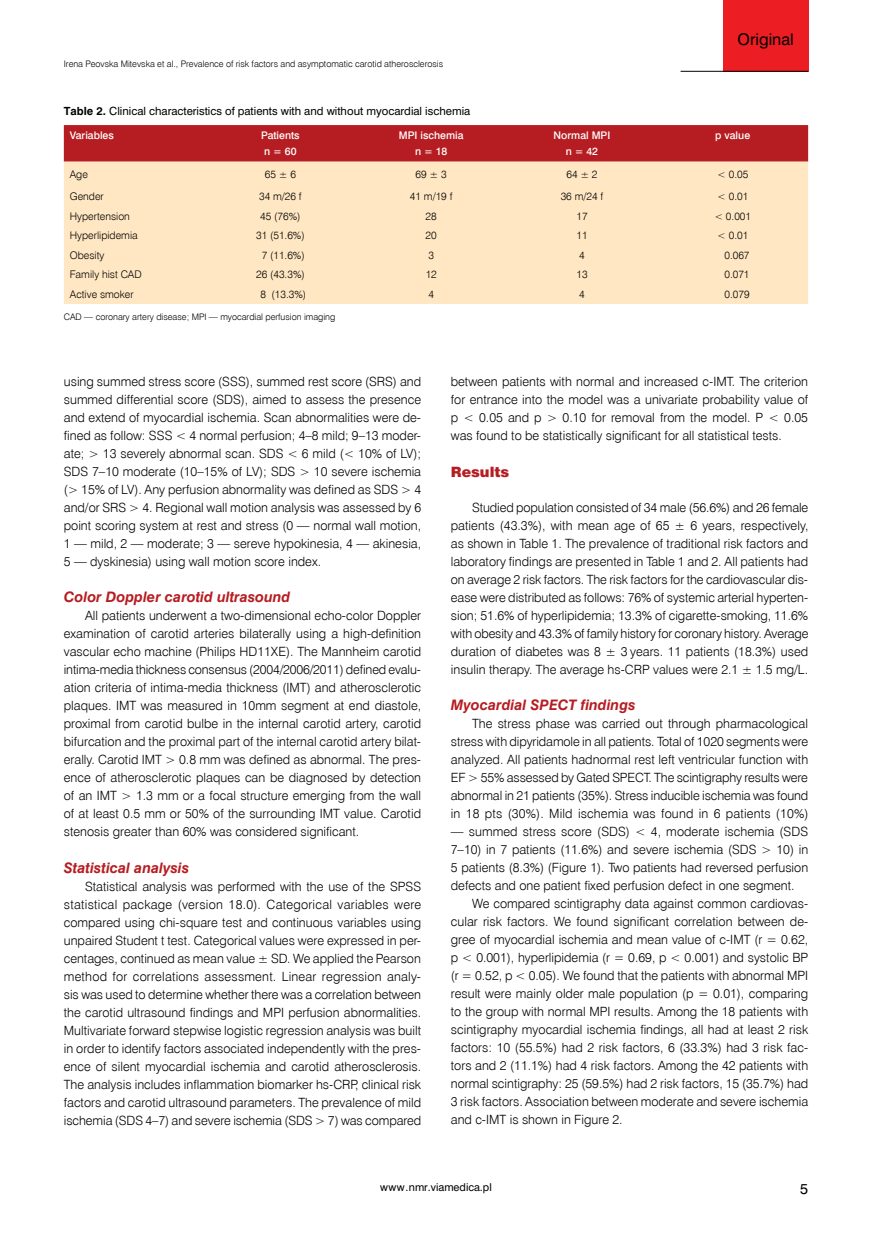
<style>
.page{position:relative;width:872px;height:1234px;background:#fff}
.page>*{position:absolute;margin:0;border:0;box-sizing:border-box;transform-origin:0 0}
.t1{font:15px "Swis 721 PL";color:#000}
.t2{font:14.25px "Swis 721 Blk EU";color:#b61d22}
.t3{font:italic 700 13.5px "Swis 721 PL";color:#b61d22}
.t4{font:13.5px "Swis 721 PL";color:#000}
.t5{font:12.75px/18px "Swis 721 Lt EU";color:#000;text-align:justify}
.t6{font:10.5px "Swis 721 Lt EU";color:#000}
.t7{font:10.5px "Swis 721 PL";color:#000}
.t8{font:10.5px/16.5px "Swis 721 Md EU";color:#fff;text-align:center}
.t9{font:10.05px "Swis 721 PL";color:#000}
.t10{font:9px "Swis 721 Lt EU";color:#000}
.s1{font-weight:700}
</style>
<div class="page">
<div style="left:723px;top:0;width:85px;height:71px;background:#ed1d24"></div>
<hr style="left:680px;top:71px;width:128px;height:1px;background:#000">
<div style="left:64px;top:125px;width:744px;height:37px;background:#b61d22"></div>
<div style="left:64px;top:162px;width:744px;height:142px;background:#ffe7c3"></div>
<p class="t10" style="left:64px;top:58px;width:381px">Irena Peovska Mitevska et al., Prevalence of risk factors and asymptomatic carotid atherosclerosis</p>
<p class="t1" style="left:737px;top:29px;width:58px">Original</p>
<p class="t7" style="left:64px;top:104px;width:408px"><span class="s1">Table 2.</span> Clinical characteristics of patients with and without myocardial ischemia</p>
<p class="t8" style="left:70px;top:127px;width:46px">Variables</p>
<p class="t8" style="left:261px;top:127px;width:40px;text-align:left">Patients n = 60</p>
<p class="t8" style="left:399px;top:127px;width:66px">MPI ischemia n = 18</p>
<p class="t8" style="left:553px;top:127px;width:58px">Normal MPI n = 42</p>
<p class="t8" style="left:715px;top:127px;width:36px">p value</p>
<p class="t6" style="left:70px;top:168px;width:20px">Age</p>
<p class="t6" style="left:265px;top:168px;width:33px">65 ± 6</p>
<p class="t6" style="left:415px;top:168px;width:33px">69 ± 3</p>
<p class="t6" style="left:566px;top:168px;width:33px">64 ± 2</p>
<p class="t6" style="left:717px;top:168px;width:33px">&lt; 0.05</p>
<p class="t6" style="left:70px;top:190px;width:35px">Gender</p>
<p class="t6" style="left:259px;top:190px;width:44px">34 m/26 f</p>
<p class="t6" style="left:410px;top:190px;width:44px">41 m/19 f</p>
<p class="t6" style="left:560px;top:190px;width:44px">36 m/24 f</p>
<p class="t6" style="left:717px;top:190px;width:33px">&lt; 0.01</p>
<p class="t6" style="left:70px;top:210px;width:62px">Hypertension</p>
<p class="t6" style="left:260px;top:210px;width:42px">45 (76%)</p>
<p class="t6" style="left:425px;top:210px;width:13px">28</p>
<p class="t6" style="left:576px;top:210px;width:13px">17</p>
<p class="t6" style="left:714px;top:210px;width:38px">&lt; 0.001</p>
<p class="t6" style="left:70px;top:229px;width:69px">Hyperlipidemia</p>
<p class="t6" style="left:256px;top:229px;width:50px">31 (51.6%)</p>
<p class="t6" style="left:425px;top:229px;width:13px">20</p>
<p class="t6" style="left:576px;top:229px;width:13px">11</p>
<p class="t6" style="left:717px;top:229px;width:33px">&lt; 0.01</p>
<p class="t6" style="left:70px;top:249px;width:36px">Obesity</p>
<p class="t6" style="left:262px;top:249px;width:45px">7 (11.6%)</p>
<p class="t6" style="left:428px;top:249px;width:7px">3</p>
<p class="t6" style="left:579px;top:249px;width:7px">4</p>
<p class="t6" style="left:724px;top:249px;width:27px">0.067</p>
<p class="t6" style="left:70px;top:268px;width:73px">Family hist CAD</p>
<p class="t6" style="left:256px;top:268px;width:50px">26 (43.3%)</p>
<p class="t6" style="left:426px;top:268px;width:13px">12</p>
<p class="t6" style="left:576px;top:268px;width:13px">13</p>
<p class="t6" style="left:724px;top:268px;width:27px">0.071</p>
<p class="t6" style="left:70px;top:288px;width:65px">Active smoker</p>
<p class="t6" style="left:260px;top:288px;width:47px">8 (13.3%)</p>
<p class="t6" style="left:428px;top:288px;width:7px">4</p>
<p class="t6" style="left:579px;top:288px;width:7px">4</p>
<p class="t6" style="left:724px;top:288px;width:27px">0.079</p>
<p class="t10" style="left:64px;top:311px;width:273px">CAD — coronary artery disease; MPI — myocardial perfusion imaging</p>
<p class="t5" style="left:64px;top:372px;width:359px">using summed stress score (SSS), summed rest score (SRS) and summed differential score (SDS), aimed to assess the presence and extend of myocardial ischemia. Scan abnormalities were de&shy;fined as follow: SSS &lt; 4 normal perfusion; 4–8 mild; 9–13 moder&shy;ate; &gt; 13 severely abnormal scan. SDS &lt; 6 mild (&lt; 10% of LV); SDS 7–10 moderate (10–15% of LV); SDS &gt; 10 severe ischemia (&gt; 15% of LV). Any perfusion abnormality was defined as SDS &gt; 4 and/or SRS &gt; 4. Regional wall motion analysis was assessed by 6 point scoring system at rest and stress (0 — normal wall motion, 1 — mild, 2 — moderate; 3 — sereve hypokinesia, 4 — akinesia, 5 — dyskinesia) using wall motion score index.</p>
<p class="t3" style="left:64px;top:588px;width:228px">Color Doppler carotid ultrasound</p>
<p class="t5" style="left:64px;top:606px;width:359px;text-indent:21px">All patients underwent a two-dimensional echo-color Doppler examination of carotid arteries bilaterally using a high-definition vascular echo machine (Philips HD11XE). The Mannheim carotid intima-media thickness consensus (2004/2006/2011) defined evalu&shy;ation criteria of intima-media thickness (IMT) and atherosclerotic plaques. IMT was measured in 10mm segment at end diastole, proximal from carotid bulbe in the internal carotid artery, carotid bifurcation and the proximal part of the internal carotid artery bilat&shy;erally. Carotid IMT &gt; 0.8 mm was defined as abnormal. The pres&shy;ence of atherosclerotic plaques can be diagnosed by detection of an IMT &gt; 1.3 mm or a focal structure emerging from the wall of at least 0.5 mm or 50% of the surrounding IMT value. Carotid stenosis greater than 60% was considered significant.</p>
<p class="t3" style="left:64px;top:858px;width:127px">Statistical analysis</p>
<p class="t5" style="left:64px;top:877px;width:359px;text-indent:21px">Statistical analysis was performed with the use of the SPSS statistical package (version 18.0). Categorical variables were compared using chi-square test and continuous variables using unpaired Student t test. Categorical values were expressed in per&shy;centages, continued as mean value ± SD. We applied the Pearson method for correlations assessment. Linear regression analy&shy;sis was used to determine whether there was a correlation between the carotid ultrasound findings and MPI perfusion abnormalities.<br>Multivariate forward stepwise logistic regression analysis was built in order to identify factors associated independently with the pres&shy;ence of silent myocardial ischemia and carotid atherosclerosis.<br>The analysis includes inflammation biomarker hs-CRP, clinical risk factors and carotid ultrasound parameters. The prevalence of mild ischemia (SDS 4–7) and severe ischemia (SDS &gt; 7) was compared</p>
<p class="t5" style="left:451px;top:372px;width:359px">between patients with normal and increased c-IMT. The criterion for entrance into the model was a univariate probability value of p &lt; 0.05 and p &gt; 0.10 for removal from the model. P &lt; 0.05 was found to be statistically significant for all statistical tests.</p>
<p class="t2" style="left:451px;top:462px;width:60px">Results</p>
<p class="t5" style="left:451px;top:498px;width:359px;text-indent:21px">Studied population consisted of 34 male (56.6%) and 26 female patients (43.3%), with mean age of 65 ± 6 years, respectively, as shown in Table 1. The prevalence of traditional risk factors and laboratory findings are presented in Table 1 and 2. All patients had on average 2 risk factors. The risk factors for the cardiovascular dis&shy;ease were distributed as follows: 76% of systemic arterial hyperten&shy;sion; 51.6% of hyperlipidemia; 13.3% of cigarette-smoking, 11.6% with obesity and 43.3% of family history for coronary history. Average duration of diabetes was 8 ± 3 years. 11 patients (18.3%) used insulin therapy. The average hs-CRP values were 2.1 ± 1.5 mg/L.</p>
<p class="t3" style="left:451px;top:696px;width:186px">Myocardial SPECT findings</p>
<p class="t5" style="left:451px;top:714px;width:359px;text-indent:21px">The stress phase was carried out through pharmacological stress with dipyridamole in all patients. Total of 1020 segments were analyzed. All patients hadnormal rest left ventricular function with EF &gt; 55% assessed by Gated SPECT. The scintigraphy results were abnormal in 21 patients (35%). Stress inducible ischemia was found in 18 pts (30%). Mild ischemia was found in 6 patients (10%)</p>
<p class="t5" style="left:451px;top:822px;width:359px">— summed stress score (SDS) &lt; 4, moderate ischemia (SDS 7–10) in 7 patients (11.6%) and severe ischemia (SDS &gt; 10) in 5 patients (8.3%) (Figure 1). Two patients had reversed perfusion defects and one patient fixed perfusion defect in one segment.</p>
<p class="t5" style="left:451px;top:894px;width:359px;text-indent:21px">We compared scintigraphy data against common cardiovas&shy;cular risk factors. We found significant correlation between de&shy;gree of myocardial ischemia and mean value of c-IMT (r = 0.62, p &lt; 0.001), hyperlipidemia (r = 0.69, p &lt; 0.001) and systolic BP (r = 0.52, p &lt; 0.05). We found that the patients with abnormal MPI result were mainly older male population (p = 0.01), comparing to the group with normal MPI results. Among the 18 patients with scintigraphy myocardial ischemia findings, all had at least 2 risk factors: 10 (55.5%) had 2 risk factors, 6 (33.3%) had 3 risk fac&shy;tors and 2 (11.1%) had 4 risk factors. Among the 42 patients with normal scintigraphy: 25 (59.5%) had 2 risk factors, 15 (35.7%) had 3 risk factors. Association between moderate and severe ischemia and c-IMT is shown in Figure 2.</p>
<p class="t9" style="left:380px;top:1180px;width:113px">www.nmr.viamedica.pl</p>
<p class="t4" style="left:800px;top:1179px;width:9px">5</p>
</div>
